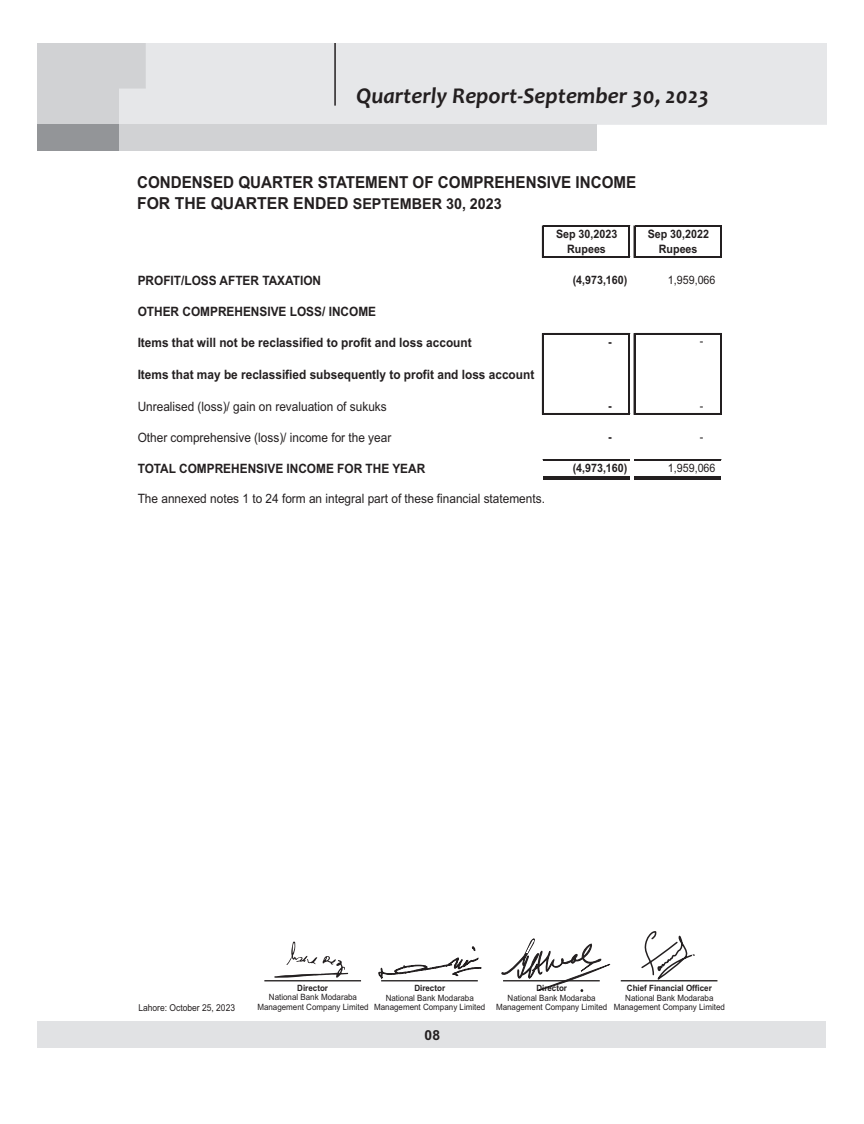
<style>
.page{position:relative;width:864px;height:1124px;background:#fff}
.page>*{position:absolute;margin:0;border:0;box-sizing:border-box;transform-origin:0 0}
.t1{font:italic 700 22.65px "Candara";color:#231f20}
.t2{font:700 16.5px/21.6px "Arial";color:#231f20;scale:.92 1}
.t3{font:700 13.8px "Arial";color:#231f20}
.t4{font:700 12.9px "Arial";color:#231f20;scale:.92 1}
.t5{font:12.9px "Arial";color:#231f20;scale:.92 1}
.t6{font:700 11.55px "Arial";color:#231f20;scale:.92 1}
.t7{font:11.55px "Arial";color:#231f20;scale:.92 1}
.t8{font:9.45px "Arial";color:#231f20;scale:.9 1}
.t9{font:8.7px/9.6px "Arial";color:#231f20;text-align:center;scale:.93 1}
.t10{font:700 8.7px "Arial";color:#231f20;scale:.93 1}
.s1{font-size:15px}
</style>
<div class="page">
<div style="left:146px;top:43px;width:680px;height:81px;background:#e6e7e9"></div>
<svg style="left:38px;top:43px;width:108px;height:108px;background:#d2d3d5"></svg>
<hr style="left:334px;top:43px;width:2px;height:63px;background:#231f20">
<div style="left:69px;top:124px;width:528px;height:26px;background:#d1d2d4"></div>
<div style="left:38px;top:124px;width:81px;height:26px;background:#939598"></div>
<div style="left:38px;top:1021px;width:788px;height:26px;background:#e1e2e4"></div>
<svg style="left:502px;top:938px;width:108px;height:54px"></svg>
<svg style="left:379px;top:946px;width:102px;height:32px"></svg>
<hr style="left:621px;top:979px;width:96px;height:2px;background:#231f20">
<svg style="left:640px;top:931px;width:55px;height:51px"></svg>
<hr style="left:264px;top:979px;width:97px;height:2px;background:#231f20">
<hr style="left:381px;top:979px;width:97px;height:2px;background:#231f20">
<hr style="left:503px;top:979px;width:97px;height:2px;background:#231f20">
<svg style="left:274px;top:941px;width:74px;height:37px"></svg>
<hr style="left:543px;top:226px;width:87px;height:1px;background:#231f20">
<hr style="left:543px;top:225px;width:87px;height:1px;background:#231f20">
<hr style="left:543px;top:256px;width:87px;height:1px;background:#231f20">
<hr style="left:542px;top:226px;width:1px;height:31px;background:#231f20">
<hr style="left:629px;top:227px;width:1px;height:30px;background:#231f20">
<hr style="left:543px;top:333px;width:87px;height:1px;background:#231f20">
<hr style="left:634px;top:226px;width:1px;height:31px;background:#231f20">
<hr style="left:721px;top:227px;width:1px;height:30px;background:#231f20">
<hr style="left:720px;top:227px;width:1px;height:30px;background:#231f20">
<hr style="left:543px;top:413px;width:87px;height:1px;background:#231f20">
<hr style="left:543px;top:476px;width:87px;height:1px;background:#231f20">
<hr style="left:543px;top:478px;width:87px;height:1px;background:#231f20">
<hr style="left:543px;top:459px;width:87px;height:1px;background:#231f20">
<hr style="left:542px;top:333px;width:1px;height:81px;background:#231f20">
<hr style="left:629px;top:334px;width:1px;height:80px;background:#231f20">
<hr style="left:634px;top:333px;width:1px;height:81px;background:#231f20">
<hr style="left:721px;top:334px;width:1px;height:80px;background:#231f20">
<hr style="left:720px;top:334px;width:1px;height:80px;background:#231f20">
<hr style="left:635px;top:226px;width:87px;height:1px;background:#231f20">
<hr style="left:635px;top:225px;width:87px;height:1px;background:#231f20">
<hr style="left:635px;top:256px;width:87px;height:1px;background:#231f20">
<hr style="left:635px;top:333px;width:87px;height:1px;background:#231f20">
<hr style="left:635px;top:413px;width:87px;height:1px;background:#231f20">
<hr style="left:635px;top:476px;width:86px;height:1px;background:#231f20">
<hr style="left:635px;top:478px;width:86px;height:1px;background:#231f20">
<hr style="left:635px;top:459px;width:86px;height:1px;background:#231f20">
<h1 class="t1" style="left:357px;top:87px;width:354px">Quarterly Report-September 30, 2023</h1>
<p class="t2" style="left:137px;top:172px;width:544px">CONDENSED QUARTER STATEMENT OF COMPREHENSIVE INCOME<br>FOR THE QUARTER ENDED <span class="s1">SEPTEMBER 30, 2023</span></p>
<p class="t6" style="left:556px;top:229px;width:68px">Sep 30,2023</p>
<p class="t6" style="left:648px;top:229px;width:68px">Sep 30,2022</p>
<p class="t6" style="left:567px;top:244px;width:43px">Rupees</p>
<p class="t6" style="left:659px;top:244px;width:43px">Rupees</p>
<p class="t4" style="left:138px;top:276px;width:201px">PROFIT/LOSS AFTER TAXATION</p>
<p class="t6" style="left:573px;top:276px;width:61px">(4,973,160)</p>
<p class="t7" style="left:668px;top:275px;width:53px">1,959,066</p>
<p class="t4" style="left:138px;top:307px;width:261px">OTHER COMPREHENSIVE LOSS/ INCOME</p>
<p class="t4" style="left:138px;top:337px;width:365px">Items that will not be reclassified to profit and loss account</p>
<p class="t6" style="left:608px;top:337px;width:5px">-</p>
<p class="t7" style="left:700px;top:337px;width:5px">-</p>
<p class="t4" style="left:138px;top:370px;width:433px">Items that may be reclassified subsequently to profit and loss account</p>
<p class="t5" style="left:138px;top:401px;width:272px">Unrealised (loss)/ gain on revaluation of sukuks</p>
<p class="t6" style="left:608px;top:402px;width:5px">-</p>
<p class="t7" style="left:700px;top:401px;width:5px">-</p>
<p class="t5" style="left:138px;top:432px;width:277px">Other comprehensive (loss)/ income for the year</p>
<p class="t6" style="left:608px;top:432px;width:5px">-</p>
<p class="t7" style="left:700px;top:432px;width:5px">-</p>
<p class="t4" style="left:138px;top:463px;width:314px">TOTAL COMPREHENSIVE INCOME FOR THE YEAR</p>
<p class="t6" style="left:573px;top:463px;width:61px">(4,973,160)</p>
<p class="t7" style="left:668px;top:463px;width:53px">1,959,066</p>
<p class="t5" style="left:138px;top:494px;width:444px">The annexed notes 1 to 24 form an integral part of these financial statements.</p>
<p class="t8" style="left:138px;top:1003px;width:109px">Lahore: October 25, 2023</p>
<p class="t10" style="left:297px;top:984px;width:35px">Director</p>
<p class="t10" style="left:414px;top:984px;width:35px">Director</p>
<p class="t9" style="left:374px;top:993px;width:121px">National Bank Modaraba<br>Management Company Limited</p>
<p class="t9" style="left:257px;top:992px;width:121px">National Bank Modaraba<br>Management Company Limited</p>
<p class="t3" style="left:425px;top:1029px;width:17px">08</p>
<p class="t10" style="left:627px;top:984px;width:93px">Chief Financial Officer</p>
<p class="t9" style="left:614px;top:993px;width:121px">National Bank Modaraba<br>Management Company Limited</p>
<p class="t10" style="left:536px;top:984px;width:35px">Director</p>
<p class="t9" style="left:496px;top:993px;width:121px">National Bank Modaraba<br>Management Company Limited</p>
</div>
